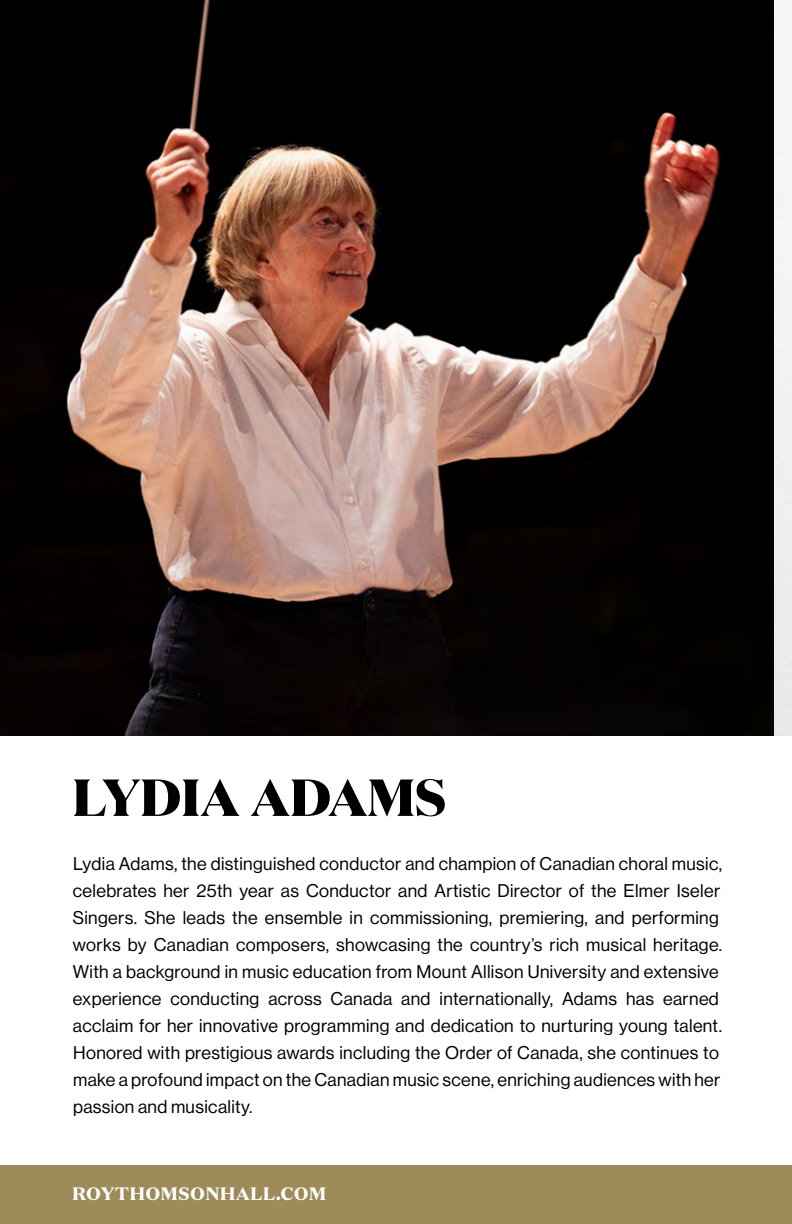
<style>
.page{position:relative;width:792px;height:1224px;background:#fff}
.page>*{position:absolute;margin:0;border:0;box-sizing:border-box;transform-origin:0 0}
.t1{font:800 52px "Domaine Disp";letter-spacing:.005em;color:#000}
.t2{font:18px/27px "N Haas Grotesk DS Pro 55 Rg";letter-spacing:.02em;color:#000}
.t3{font:900 18px "Domaine Text";letter-spacing:.01em;color:#fff}
</style>
<div class="page">
<div style="left:0;top:1166px;width:792px;height:58px;background:#9d8b5a"></div>
<img style="left:0;top:0;width:774px;height:735px">
<p class="t1" style="left:73px;top:763px;width:375px">LYDIA ADAMS</p>
<p class="t2" style="left:73px;top:850px;width:651px">Lydia Adams, the distinguished conductor and champion of Canadian choral music, celebrates her 25th year as Conductor and Artistic Director of the Elmer Iseler Singers. She leads the ensemble in commissioning, premiering, and performing works by Canadian composers, showcasing the country’s rich musical heritage.<br>With a background in music education from Mount Allison University and extensive experience conducting across Canada and internationally, Adams has earned acclaim for her innovative programming and dedication to nurturing young talent.<br>Honored with prestigious awards including the Order of Canada, she continues to make a profound impact on the Canadian music scene, enriching audiences with her passion and musicality.</p>
<p class="t3" style="left:72px;top:1181px;width:256px">ROYTHOMSONHALL.COM</p>
</div>
